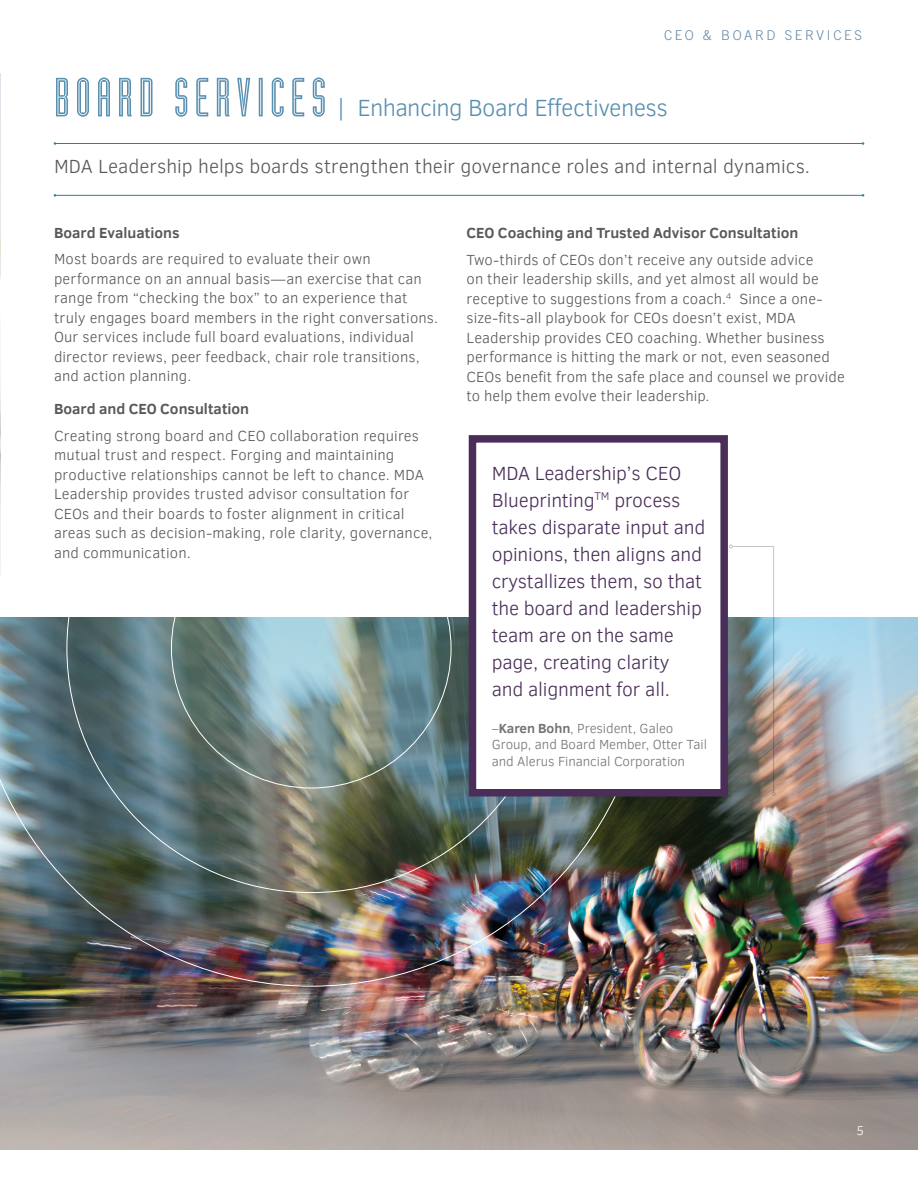
<style>
.page{position:relative;width:918px;height:1188px;background:#fff}
.page>*{position:absolute;margin:0;border:0;box-sizing:border-box;transform-origin:0 0}
.t1{font:54px "Industria Inline";letter-spacing:.1em;color:#5990b1}
.t2{font:300 24px "Clear Sans";letter-spacing:-.025em;color:#5990b1}
.t3{font:300 19.5px/27px "Clear Sans";letter-spacing:-.01em;color:#4a2e59}
.t4{font:300 19.5px "Clear Sans";color:#58595b}
.t5{font:300 15px/19.5px "Clear Sans";letter-spacing:.01em;color:#58595b}
.t6{font:700 15px "Clear Sans";color:#58595b}
.t7{font:300 13.5px/16.5px "Clear Sans";letter-spacing:-.005em;color:#727578}
.t8{font:300 13.5px "Trade Gothic";letter-spacing:.195em;color:#6789a7}
.t9{font:300 13.2px "Clear Sans";color:#fff}
.s1{font-weight:700}
</style>
<div class="page">
<img style="left:0;top:618px;width:918px;height:531px">
<img style="left:0;top:73px;width:1px;height:504px">
<img style="left:0;top:618px;width:650px;height:368px">
<img style="left:67px;top:618px;width:489px;height:275px">
<svg style="left:171px;top:618px;width:280px;height:170px;background:#799190"></svg>
<div style="left:469px;top:435px;width:259px;height:361px;background:#fff;border:8px solid #4a2e59"></div>
<svg style="left:729px;top:545px;width:47px;height:251px"></svg>
<hr style="left:56px;top:143px;width:806px;height:1px;background:#2c8395">
<hr style="left:56px;top:195px;width:806px;height:1px;background:#2c8395">
<p class="t8" style="left:664px;top:27px;width:200px">CEO &amp; BOARD SERVICES</p>
<h1 class="t1" style="left:54px;top:68px;width:274px">BOARD SERVICES</h1>
<h2 class="t2" style="left:336px;top:92px;width:333px">| Enhancing Board Effectiveness</h2>
<h3 class="t4" style="left:54px;top:153px;width:758px">MDA Leadership helps boards strengthen their governance roles and internal dynamics.</h3>
<p class="t6" style="left:54px;top:222px;width:127px">Board Evaluations</p>
<p class="t5" style="left:54px;top:249px;width:386px">Most boards are required to evaluate their own performance on an annual basis—an exercise that can range from “checking the box” to an experience that truly engages board members in the right conversations.<br>Our services include full board evaluations, individual director reviews, peer feedback, chair role transitions, and action planning.</p>
<p class="t6" style="left:54px;top:398px;width:197px">Board and CEO Consultation</p>
<p class="t5" style="left:54px;top:426px;width:380px">Creating strong board and CEO collaboration requires mutual trust and respect. Forging and maintaining productive relationships cannot be left to chance. MDA Leadership provides trusted advisor consultation for CEOs and their boards to foster alignment in critical areas such as decision-making, role clarity, governance, and communication.</p>
<p class="t6" style="left:467px;top:222px;width:333px">CEO Coaching and Trusted Advisor Consultation</p>
<p class="t5" style="left:467px;top:250px;width:380px">Two-thirds of CEOs don’t receive any outside advice<br>on their leadership skills, and yet almost all would be receptive to suggestions from a coach.<sup>4</sup> Since a one&shy;size-fits-all playbook for CEOs doesn’t exist, MDA Leadership provides CEO coaching. Whether business performance is hitting the mark or not, even seasoned CEOs benefit from the safe place and counsel we provide to help them evolve their leadership.</p>
<h3 class="t3" style="left:492px;top:460px;width:215px">MDA Leadership’s CEO<br>Blueprinting<sup>TM</sup> process takes disparate input and opinions, then aligns and crystallizes them, so that the board and leadership team are on the same page, creating clarity and alignment for all.</h3>
<p class="t7" style="left:492px;top:720px;width:217px">–<span class="s1">Karen Bohn</span>, President, Galeo<br>Group, and Board Member, Otter Tail and Alerus Financial Corporation</p>
<p class="t9" style="left:857px;top:1121px;width:9px">5</p>
</div>
